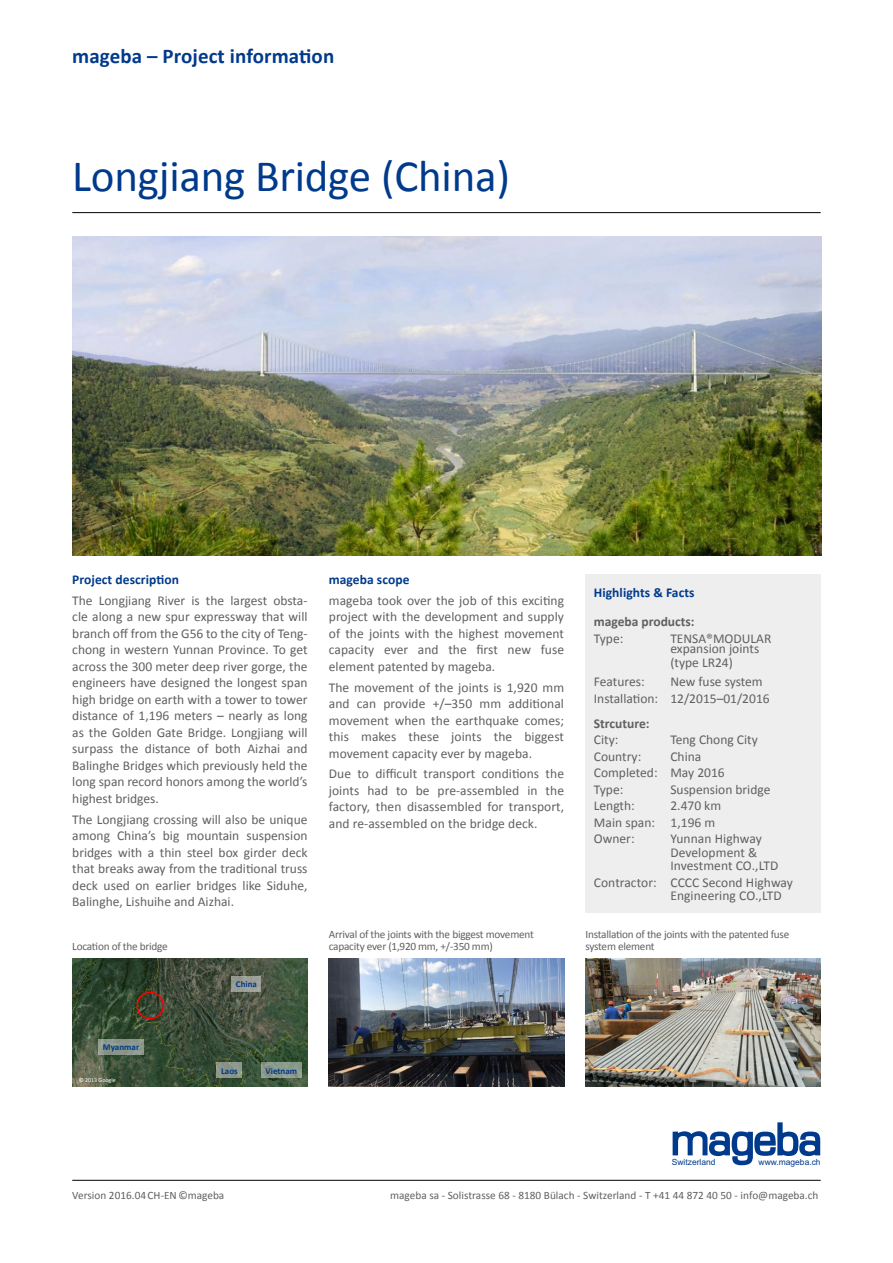
<style>
.page{position:relative;width:893px;height:1263px;background:#fff}
.page>*{position:absolute;margin:0;border:0;box-sizing:border-box;transform-origin:0 0}
.t1{font:45px "Calibri";letter-spacing:-.005em;color:#003a8c}
.t2{font:700 21px "Calibri";letter-spacing:.005em;color:#003a8c}
.t3{font:13.5px/16.5px "Calibri";color:#616060}
.t4{font:700 13.5px "Calibri";letter-spacing:.005em;color:#003a8c}
.t5{font:700 13.5px "Calibri";color:#616060}
.t6{font:11.25px/12px "Calibri";letter-spacing:-.02em;color:#616060}
.t7{font:11.25px "Calibri";color:#616060}
.t8{font:700 9px "Calibri";color:#003a8c}
.t9{font:8.55px "Arial";color:#003a8c}
.t10{font:6px "Calibri";color:#fff}
</style>
<div class="page">
<img style="left:73px;top:237px;width:748px;height:319px">
<img style="left:72px;top:959px;width:236px;height:127px">
<img style="left:329px;top:959px;width:235px;height:127px">
<img style="left:585px;top:959px;width:236px;height:127px">
<hr style="left:72px;top:1180px;width:749px;height:1px;background:#000">
<hr style="left:72px;top:212px;width:749px;height:1px;background:#000">
<div style="left:232px;top:976px;width:29px;height:16px;background:#9b9e96"></div>
<svg style="left:98px;top:1039px;width:46px;height:15px"></svg>
<svg style="left:261px;top:1062px;width:40px;height:16px"></svg>
<div style="left:136px;top:992px;width:28px;height:27px;border:2px solid #f00;border-radius:50%"></div>
<svg style="left:217px;top:1062px;width:25px;height:16px"></svg>
<div style="left:585px;top:574px;width:236px;height:339px;background:#efeeef"></div>
<svg style="left:673px;top:1122px;width:147px;height:43px"></svg>
<h2 class="t2" style="left:72px;top:41px;width:263px">mageba – Project information</h2>
<h1 class="t1" style="left:72px;top:145px;width:439px">Longjiang Bridge (China)</h1>
<p class="t4" style="left:72px;top:570px;width:108px">Project description</p>
<p class="t3" style="left:72px;top:592px;width:237px;text-align:justify">The Longjiang River is the largest obsta&shy;cle along a new spur expressway that will branch off from the G56 to the city of Teng&shy;chong in western Yunnan Province. To get across the 300 meter deep river gorge, the engineers have designed the longest span high bridge on earth with a tower to tower distance of 1,196 meters – nearly as long as the Golden Gate Bridge. Longjiang will surpass the distance of both Aizhai and Balinghe Bridges which previously held the long span record honors among the world’s highest bridges.</p>
<p class="t3" style="left:72px;top:811px;width:237px;text-align:justify">The Longjiang crossing will also be unique among China’s big mountain suspension bridges with a thin steel box girder deck that breaks away from the traditional truss deck used on earlier bridges like Siduhe, Balinghe, Lishuihe and Aizhai.</p>
<p class="t6" style="left:72px;top:940px;width:97px">Location of the bridge</p>
<p class="t6" style="left:585px;top:928px;width:205px">Installation of the joints with the patented fuse system element</p>
<p class="t4" style="left:329px;top:570px;width:82px">mageba scope</p>
<p class="t3" style="left:329px;top:592px;width:237px;text-align:justify">mageba took over the job of this exciting project with the development and supply of the joints with the highest movement capacity ever and the first new fuse element patented by mageba.</p>
<p class="t3" style="left:329px;top:679px;width:237px;text-align:justify">The movement of the joints is 1,920 mm and can provide +/–350 mm additional movement when the earthquake comes; this makes these joints the biggest movement capacity ever by mageba.</p>
<p class="t3" style="left:329px;top:765px;width:237px;text-align:justify">Due to difficult transport conditions the joints had to be pre-assembled in the factory, then disassembled for transport, and re-assembled on the bridge deck.</p>
<p class="t4" style="left:594px;top:583px;width:102px">Highlights &amp; Facts</p>
<p class="t5" style="left:594px;top:612px;width:102px">mageba products:</p>
<p class="t3" style="left:594px;top:630px;width:31px">Type:</p>
<p class="t3" style="left:670px;top:633px;width:102px;line-height:10.5px">TENSA®MODULAR expansion joints</p>
<p class="t3" style="left:670px;top:654px;width:64px">(type LR24)</p>
<p class="t3" style="left:594px;top:673px;width:52px">Features:</p>
<p class="t3" style="left:594px;top:673px;width:177px;text-indent:77px">New fuse system<br>Installation: 12/2015–01/2016</p>
<p class="t5" style="left:594px;top:714px;width:57px">Strcuture:</p>
<p class="t3" style="left:594px;top:731px;width:26px">City:</p>
<p class="t3" style="left:670px;top:731px;width:89px">Teng Chong City</p>
<p class="t3" style="left:594px;top:748px;width:49px">Country:</p>
<p class="t3" style="left:594px;top:748px;width:132px;text-indent:77px">China<br>Completed: May 2016<br>Type:</p>
<p class="t3" style="left:670px;top:781px;width:102px">Suspension bridge</p>
<p class="t3" style="left:594px;top:797px;width:129px;text-indent:77px">2.470 km<br>Main span: 1,196 m<br>Owner:</p>
<p class="t3" style="left:594px;top:797px;width:42px">Length:</p>
<p class="t3" style="left:670px;top:832px;width:109px;line-height:13.5px">Yunnan Highway<br>Development &amp;<br>Investment CO.,LTD</p>
<p class="t3" style="left:670px;top:875px;width:124px;line-height:13.5px;text-indent:-77px">Contractor: CCCC Second Highway<br>Engineering CO.,LTD</p>
<p class="t6" style="left:329px;top:928px;width:206px">Arrival of the joints with the biggest movement capacity ever (1,920 mm, +/-350 mm)</p>
<p class="t8" style="left:103px;top:1041px;width:38px">Myanmar</p>
<p class="t10" style="left:79px;top:1076px;width:39px">© 2013 Google</p>
<p class="t8" style="left:236px;top:978px;width:23px">China</p>
<p class="t8" style="left:221px;top:1064px;width:18px">Laos</p>
<p class="t8" style="left:266px;top:1064px;width:33px">Vietnam</p>
<p class="t9" style="left:672px;top:1157px;width:45px">Switzerland</p>
<p class="t9" style="left:758px;top:1156px;width:64px">www.mageba.ch</p>
<p class="t7" style="left:72px;top:1187px;width:154px">Version 2016.04 CH-EN ©mageba</p>
<p class="t7" style="left:390px;top:1187px;width:430px">mageba sa - Solistrasse 68 - 8180 Bülach - Switzerland - T +41 44 872 40 50 - info@mageba.ch</p>
</div>
